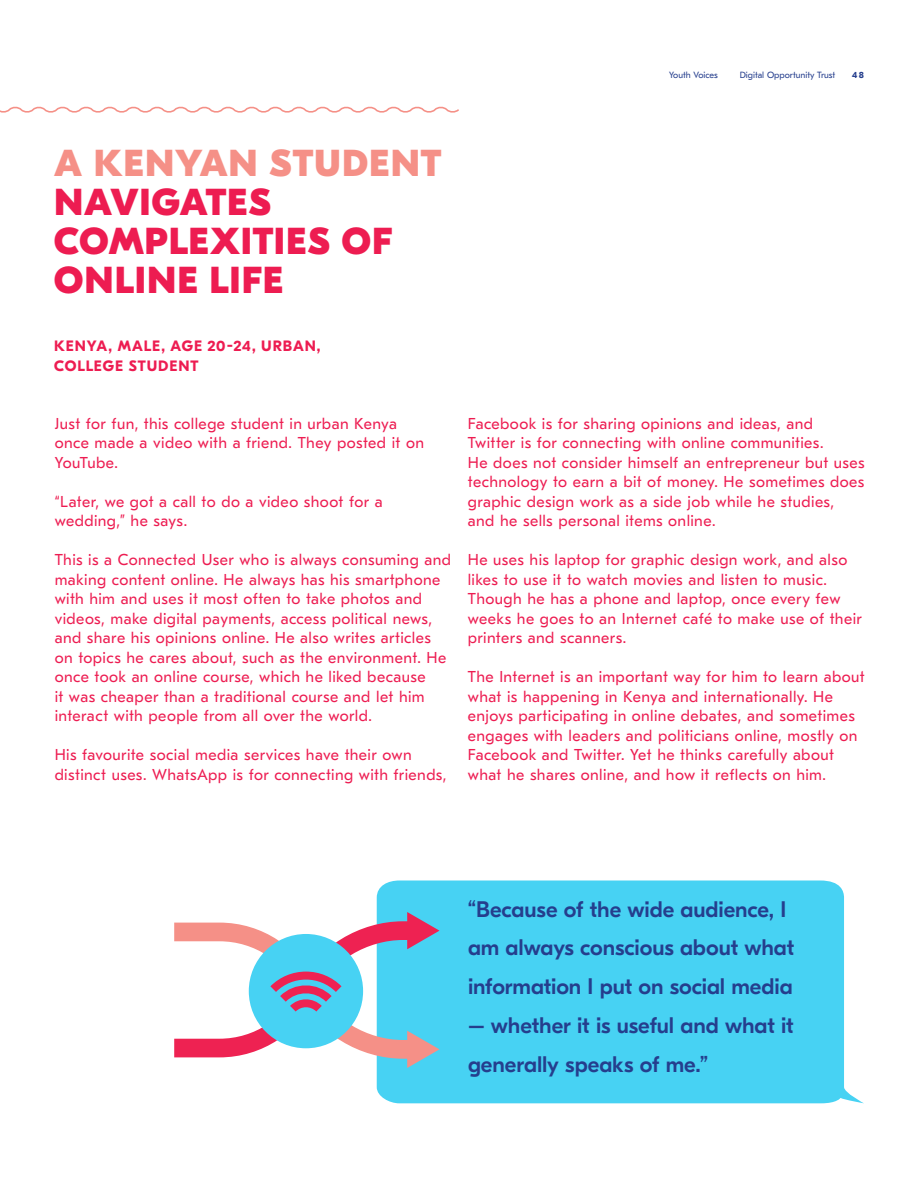
<style>
.page{position:relative;width:918px;height:1188px;background:#fff}
.page>*{position:absolute;margin:0;border:0;box-sizing:border-box;transform-origin:0 0}
.t1{font:800 37.5px/39px "GT Eesti Pro Display";letter-spacing:.02em;color:#ed1c51}
.t2{font:800 37.5px "GT Eesti Pro Display";letter-spacing:.02em;color:#f59087}
.t3{font:500 22.5px/39px "GT Eesti Pro Display";letter-spacing:-.005em;color:#253e8d}
.t4{font:15.75px/19.5px "GT Eesti Pro Text";letter-spacing:.025em;color:#ed1c51}
.t5{font:700 15px/19.5px "GT Eesti Pro Display";letter-spacing:.06em;color:#ed1c51}
.t6{font:9px "GT Eesti Pro Text";color:#253e8d}
.t7{font:700 9px "GT Eesti Pro Text";color:#253e8d}
</style>
<div class="page">
<div style="left:377px;top:881px;width:486px;height:222px;background:#47d2f3"></div>
<svg style="left:174px;top:912px;width:266px;height:156px"></svg>
<svg style="left:0;top:106px;width:459px;height:7px"></svg>
<p class="t6" style="left:669px;top:70px;width:50px">Youth Voices</p>
<p class="t6" style="left:740px;top:70px;width:97px">Digital Opportunity Trust</p>
<p class="t7" style="left:852px;top:70px;width:13px">48</p>
<h1 class="t2" style="left:54px;top:142px;width:389px">A KENYAN STUDENT</h1>
<h1 class="t1" style="left:54px;top:183px;width:339px">NAVIGATES<br>COMPLEXITIES OF<br>ONLINE LIFE</h1>
<p class="t5" style="left:54px;top:336px;width:268px">KENYA, MALE, AGE 20-24, URBAN,<br>COLLEGE STUDENT</p>
<p class="t4" style="left:55px;top:414px;width:371px">Just for fun, this college student in urban Kenya once made a video with a friend. They posted it on<br>YouTube.</p>
<p class="t4" style="left:55px;top:492px;width:329px">“Later, we got a call to do a video shoot for a wedding,” he says.</p>
<p class="t4" style="left:55px;top:551px;width:398px">This is a Connected User who is always consuming and making content online. He always has his smartphone with him and uses it most often to take photos and videos, make digital payments, access political news, and share his opinions online. He also writes articles on topics he cares about, such as the environment. He once took an online course, which he liked because<br>it was cheaper than a traditional course and let him interact with people from all over the world.</p>
<p class="t4" style="left:55px;top:746px;width:393px">His favourite social media services have their own distinct uses. WhatsApp is for connecting with friends,</p>
<p class="t4" style="left:468px;top:414px;width:398px">Facebook is for sharing opinions and ideas, and<br>Twitter is for connecting with online communities.<br>He does not consider himself an entrepreneur but uses technology to earn a bit of money. He sometimes does graphic design work as a side job while he studies, and he sells personal items online.</p>
<p class="t4" style="left:468px;top:551px;width:396px">He uses his laptop for graphic design work, and also likes to use it to watch movies and listen to music.<br>Though he has a phone and laptop, once every few weeks he goes to an Internet café to make use of their printers and scanners.</p>
<p class="t4" style="left:468px;top:668px;width:398px">The Internet is an important way for him to learn about what is happening in Kenya and internationally. He enjoys participating in online debates, and sometimes engages with leaders and politicians online, mostly on Facebook and Twitter. Yet he thinks carefully about what he shares online, and how it reflects on him.</p>
<h2 class="t3" style="left:468px;top:890px;width:328px">“Because of the wide audience, I am always conscious about what information I put on social media</h2>
<h2 class="t3" style="left:468px;top:1007px;width:327px">– whether it is useful and what it generally speaks of me.”</h2>
</div>
